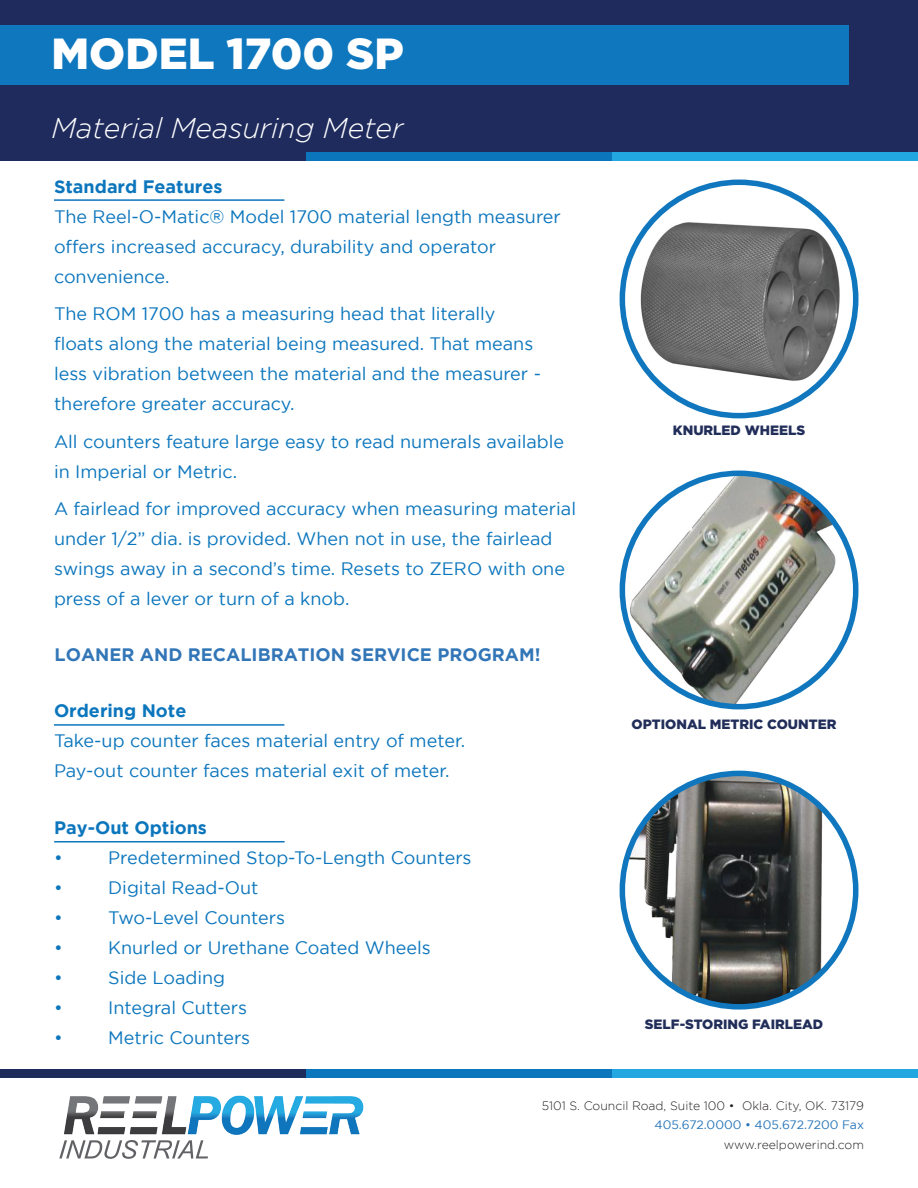
<style>
.page{position:relative;width:918px;height:1188px;background:#fff}
.page>*{position:absolute;margin:0;border:0;box-sizing:border-box;transform-origin:0 0}
.t1{font:900 43.5px "Gotham";color:#fff}
.t2{font:italic 300 28.5px "Gotham";color:#fff}
.t3{font:18px/30px "Gotham";color:#0c76bd}
.t4{font:700 18px "Gotham";color:#0c76bd}
.t5{font:700 18px "Gotham";color:#3276b7}
.t6{font:900 13.5px "Gotham";color:#222e5a}
.t7{font:300 12.15px "Gotham";color:#231f20}
.t8{font:12.15px "Gotham";color:#2675b8}
</style>
<div class="page">
<img style="left:59px;top:1095px;width:305px;height:64px">
<div style="left:612px;top:1069px;width:306px;height:9px;background:#22a7e0"></div>
<div style="left:306px;top:1069px;width:306px;height:9px;background:#0c76bd"></div>
<div style="left:0;top:1069px;width:306px;height:9px;background:#1e2c5c"></div>
<img style="left:629px;top:195px;width:220px;height:220px">
<div style="left:620px;top:180px;width:238px;height:238px;border:6px solid #1077be;border-radius:50%"></div>
<img style="left:622px;top:473px;width:234px;height:234px;border-radius:117px">
<div style="left:620px;top:471px;width:238px;height:238px;border:6px solid #1077be;border-radius:50%"></div>
<div style="left:0;top:0;width:918px;height:160px;background:#1f2b5d"></div>
<div style="left:306px;top:152px;width:306px;height:8px;background:#0c76bd"></div>
<div style="left:612px;top:152px;width:306px;height:8px;background:#22a7e0"></div>
<img style="left:623px;top:774px;width:232px;height:232px">
<div style="left:620px;top:771px;width:238px;height:239px;border:6px solid #1077be;border-radius:50%"></div>
<div style="left:0;top:26px;width:849px;height:59px;background:#0e77be"></div>
<hr style="left:54px;top:199px;width:230px;height:2px;background:#0c76bd">
<hr style="left:54px;top:724px;width:230px;height:2px;background:#0c76bd">
<hr style="left:54px;top:841px;width:231px;height:2px;background:#0c76bd">
<p class="t1" style="left:51px;top:29px;width:354px">MODEL 1700 SP</p>
<p class="t2" style="left:51px;top:112px;width:354px">Material Measuring Meter</p>
<p class="t4" style="left:54px;top:176px;width:170px">Standard Features</p>
<p class="t3" style="left:54px;top:201px;width:508px">The Reel-O-Matic® Model 1700 material length measurer offers increased accuracy, durability and operator convenience.</p>
<p class="t3" style="left:54px;top:298px;width:489px">The ROM 1700 has a measuring head that literally floats along the material being measured. That means less vibration between the material and the measurer - therefore greater accuracy.</p>
<p class="t3" style="left:54px;top:426px;width:512px">All counters feature large easy to read numerals available in Imperial or Metric.</p>
<p class="t3" style="left:54px;top:493px;width:524px">A fairlead for improved accuracy when measuring material under 1/2” dia. is provided. When not in use, the fairlead swings away in a second’s time. Resets to ZERO with one press of a lever or turn of a knob.</p>
<p class="t5" style="left:55px;top:644px;width:487px">LOANER AND RECALIBRATION SERVICE PROGRAM!</p>
<p class="t4" style="left:54px;top:701px;width:134px">Ordering Note</p>
<p class="t3" style="left:54px;top:726px;width:413px">Take-up counter faces material entry of meter.</p>
<p class="t3" style="left:54px;top:756px;width:397px">Pay-out counter faces material exit of meter.</p>
<p class="t4" style="left:54px;top:818px;width:154px">Pay-Out Options</p>
<p class="t3" style="left:54px;top:843px;width:10px">•</p>
<p class="t3" style="left:108px;top:843px;width:365px">Predetermined Stop-To-Length Counters</p>
<p class="t3" style="left:54px;top:873px;width:10px">•</p>
<p class="t3" style="left:108px;top:873px;width:152px">Digital Read-Out</p>
<p class="t3" style="left:54px;top:903px;width:10px">•</p>
<p class="t3" style="left:108px;top:903px;width:178px">Two-Level Counters</p>
<p class="t3" style="left:54px;top:933px;width:10px">•</p>
<p class="t3" style="left:108px;top:933px;width:324px">Knurled or Urethane Coated Wheels</p>
<p class="t3" style="left:54px;top:963px;width:10px">•</p>
<p class="t3" style="left:108px;top:963px;width:119px">Side Loading</p>
<p class="t3" style="left:54px;top:993px;width:10px">•</p>
<p class="t3" style="left:108px;top:993px;width:140px">Integral Cutters</p>
<p class="t3" style="left:54px;top:1023px;width:10px">•</p>
<p class="t3" style="left:108px;top:1023px;width:144px">Metric Counters</p>
<p class="t6" style="left:673px;top:422px;width:134px">KNURLED WHEELS</p>
<p class="t6" style="left:632px;top:716px;width:206px">OPTIONAL METRIC COUNTER</p>
<p class="t6" style="left:645px;top:1016px;width:180px">SELF-STORING FAIRLEAD</p>
<p class="t7" style="left:542px;top:1099px;width:324px">5101 S. Council Road, Suite 100 • Okla. City, OK. 73179</p>
<p class="t8" style="left:655px;top:1118px;width:211px">405.672.0000 • 405.672.7200 Fax</p>
<p class="t7" style="left:724px;top:1138px;width:142px">www.reelpowerind.com</p>
</div>
